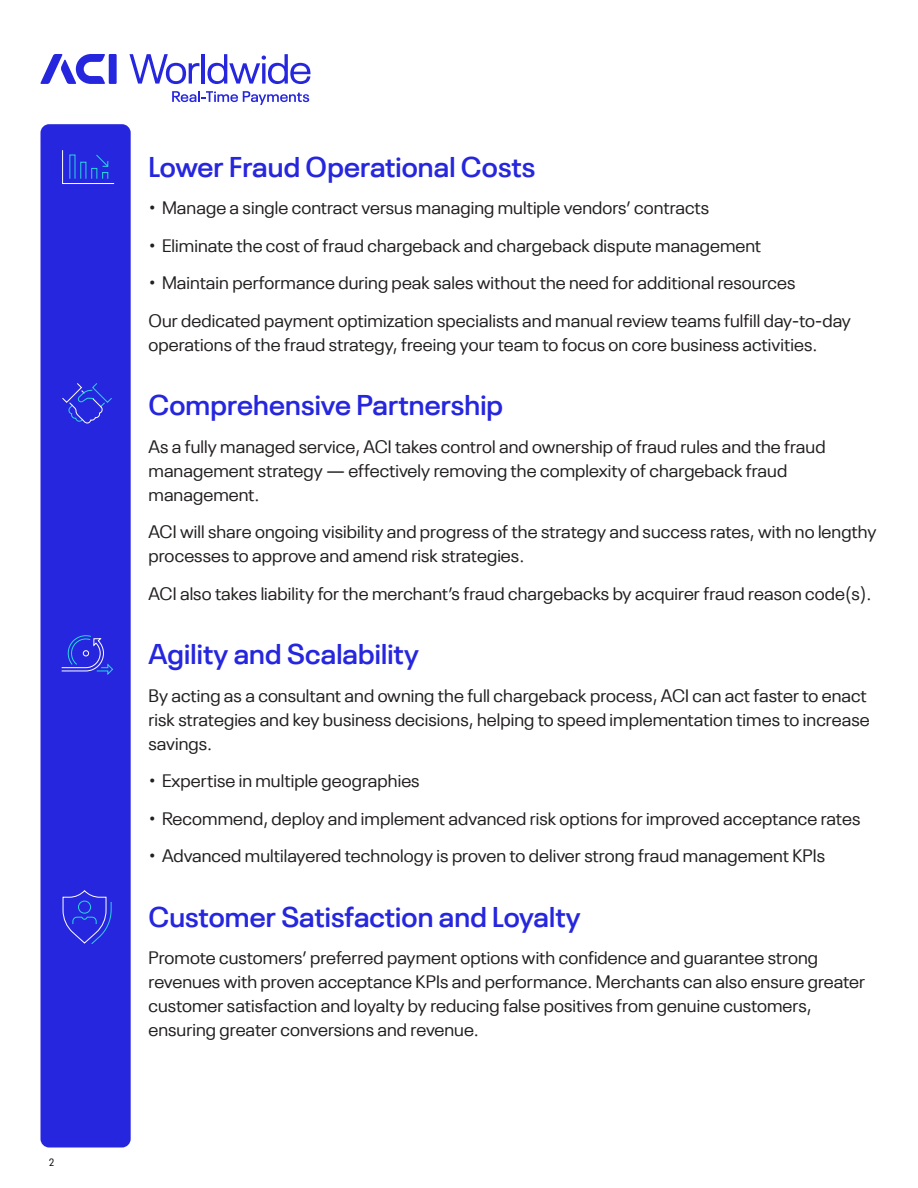
<style>
.page{position:relative;width:918px;height:1188px;background:#fff}
.page>*{position:absolute;margin:0;border:0;box-sizing:border-box;transform-origin:0 0}
.t1{font:600 28.5px "Neue Plak";letter-spacing:.005em;color:#2626de}
.t2{font:18px/24px "Neue Plak";letter-spacing:.005em;color:#221f1f}
.t3{font:condensed 10.5px "Neue Plak";color:#000}
</style>
<div class="page">
<div style="left:109px;top:54px;width:8px;height:30px;background:#2626de"></div>
<svg style="left:40px;top:54px;width:65px;height:30px"></svg>
<svg style="left:129px;top:54px;width:70px;height:30px"></svg>
<hr style="left:202px;top:54px;width:3px;height:30px;background:#2626de">
<svg style="left:207px;top:54px;width:103px;height:30px"></svg>
<svg style="left:172px;top:91px;width:137px;height:14px"></svg>
<div style="left:41px;top:124px;width:90px;height:1023px;background:#2626de;border-radius:9px"></div>
<svg style="left:62px;top:383px;width:50px;height:41px"></svg>
<svg style="left:61px;top:635px;width:52px;height:40px"></svg>
<svg style="left:62px;top:890px;width:50px;height:54px"></svg>
<div style="left:78px;top:901px;width:13px;height:13px;border:1px solid #26d9dc;border-radius:50%"></div>
<svg style="left:62px;top:150px;width:53px;height:34px"></svg>
<p class="t3" style="left:49px;top:1156px;width:6px">2</p>
<h1 class="t1" style="left:148px;top:144px;width:388px">Lower Fraud Operational Costs</h1>
<p class="t2" style="left:148px;top:198px;width:562px">• Manage a single contract versus managing multiple vendors’ contracts</p>
<p class="t2" style="left:148px;top:235px;width:614px">• Eliminate the cost of fraud chargeback and chargeback dispute management</p>
<p class="t2" style="left:148px;top:266px;width:704px;line-height:37.5px">• Maintain performance during peak sales without the need for additional resources<br>Our dedicated payment optimization specialists and manual review teams fulfill day-to-day</p>
<p class="t2" style="left:148px;top:334px;width:671px">operations of the fraud strategy, freeing your team to focus on core business activities.</p>
<h1 class="t1" style="left:148px;top:383px;width:356px">Comprehensive Partnership</h1>
<p class="t2" style="left:148px;top:436px;width:679px">As a fully managed service, ACI takes control and ownership of fraud rules and the fraud management strategy — effectively removing the complexity of chargeback fraud management.</p>
<p class="t2" style="left:148px;top:522px;width:729px">ACI will share ongoing visibility and progress of the strategy and success rates, with no lengthy processes to approve and amend risk strategies.</p>
<p class="t2" style="left:148px;top:580px;width:724px">ACI also takes liability for the merchant’s fraud chargebacks by acquirer fraud reason code(s).</p>
<h1 class="t1" style="left:148px;top:632px;width:272px">Agility and Scalability</h1>
<p class="t2" style="left:148px;top:685px;width:723px">By acting as a consultant and owning the full chargeback process, ACI can act faster to enact risk strategies and key business decisions, helping to speed implementation times to increase savings.</p>
<p class="t2" style="left:148px;top:771px;width:273px">• Expertise in multiple geographies</p>
<p class="t2" style="left:148px;top:808px;width:713px">• Recommend, deploy and implement advanced risk options for improved acceptance rates</p>
<p class="t2" style="left:148px;top:846px;width:678px">• Advanced multilayered technology is proven to deliver strong fraud management KPIs</p>
<h1 class="t1" style="left:148px;top:894px;width:434px">Customer Satisfaction and Loyalty</h1>
<p class="t2" style="left:148px;top:944px;width:718px">Promote customers’ preferred payment options with confidence and guarantee strong revenues with proven acceptance KPIs and performance. Merchants can also ensure greater customer satisfaction and loyalty by reducing false positives from genuine customers, ensuring greater conversions and revenue.</p>
</div>
